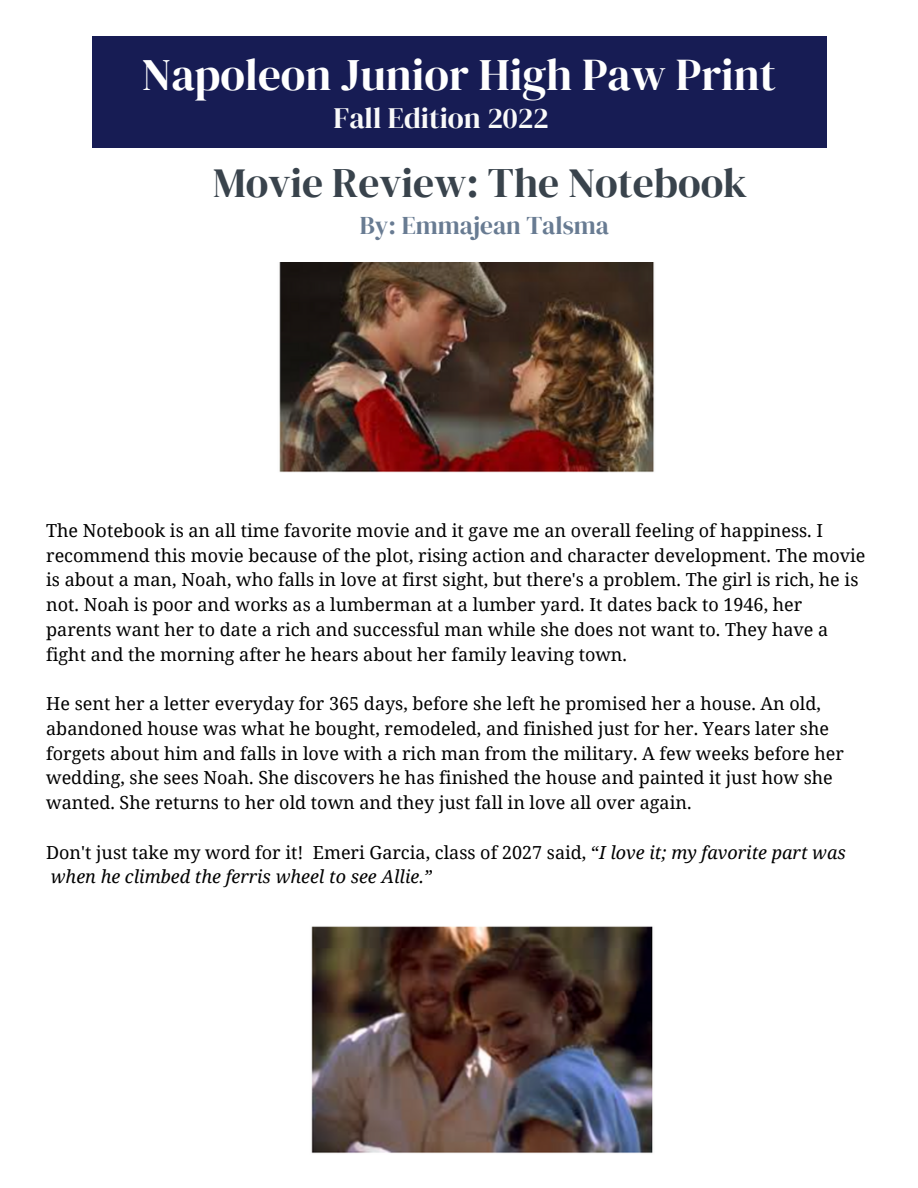
<style>
.page{position:relative;width:918px;height:1188px;background:#fff}
.page>*{position:absolute;margin:0;border:0;box-sizing:border-box;transform-origin:0 0}
.t1{font:45px "DM Serif Display";color:#fff}
.t2{font:41.55px "DM Serif Display";color:#39434c}
.t3{font:29.4px "DM Serif Display";color:#f9f9f9}
.t4{font:25.35px "DM Serif Display";color:#687b92}
.t5{font:18px/24.8px "Noto Serif";color:#000}
.t6{font:italic 18px/24.8px "Noto Serif";color:#000}
.s1{font-style:normal}
</style>
<div class="page">
<div style="left:92px;top:36px;width:734px;height:112px;background:#171c54"></div>
<img style="left:279px;top:262px;width:376px;height:211px">
<img style="left:311px;top:926px;width:342px;height:228px">
<h1 class="t1" style="left:142px;top:43px;width:636px">Napoleon Junior High Paw Print</h1>
<h3 class="t3" style="left:334px;top:98px;width:217px">Fall Edition 2022</h3>
<h2 class="t2" style="left:213px;top:154px;width:536px">Movie Review: The Notebook</h2>
<h3 class="t4" style="left:360px;top:207px;width:251px">By: Emmajean Talsma</h3>
<p class="t5" style="left:46px;top:517px;width:821px">The Notebook is an all time favorite movie and it gave me an overall feeling of happiness. I recommend this movie because of the plot, rising action and character development. The movie is about a man, Noah, who falls in love at first sight, but there's a problem. The girl is rich, he is not. Noah is poor and works as a lumberman at a lumber yard. It dates back to 1946, her parents want her to date a rich and successful man while she does not want to. They have a fight and the morning after he hears about her family leaving town.</p>
<p class="t5" style="left:46px;top:691px;width:799px">He sent her a letter everyday for 365 days, before she left he promised her a house. An old, abandoned house was what he bought, remodeled, and finished just for her. Years later she forgets about him and falls in love with a rich man from the military. A few weeks before her wedding, she sees Noah. She discovers he has finished the house and painted it just how she wanted. She returns to her old town and they just fall in love all over again.</p>
<p class="t6" style="left:46px;top:839px;width:801px"><span class="s1">Don't just take my word for it! Emeri Garcia, class of 2027 said, “</span>I love it; my favorite part was when he climbed the ferris wheel to see Allie.”</p>
</div>
